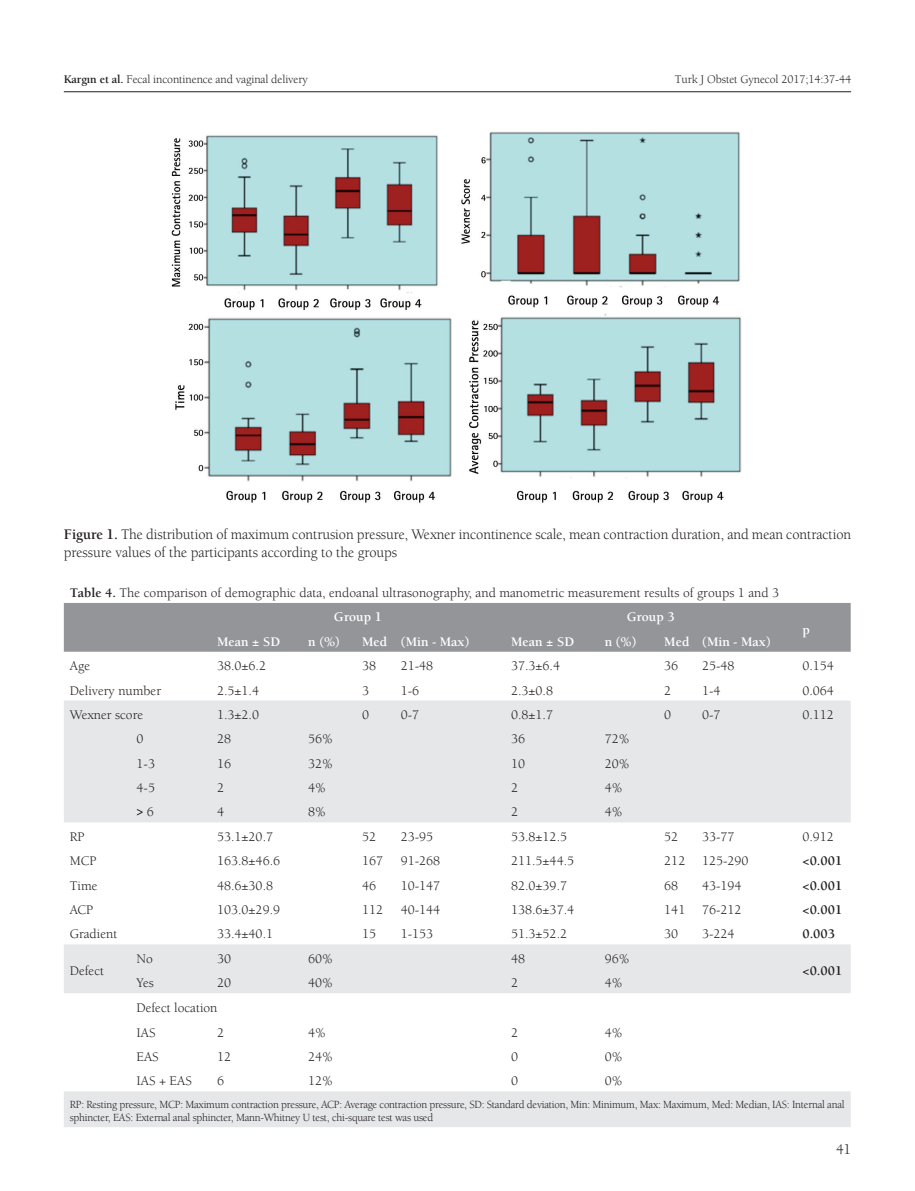
<style>
.page{position:relative;width:915px;height:1191px;background:#fff}
.page>*{position:absolute;margin:0;border:0;box-sizing:border-box;transform-origin:0 0}
.RESİM-ALTI{font:15px/17.7px "Berkeley Book Tr";letter-spacing:-.005em;color:#231f20;scale:.96 1}
.RESİM-ALTI-2{font:15px "Berkeley Book Tr";letter-spacing:-.005em;color:#231f20}
.TABLO-YAZI{font:13.5px "Berkeley Book Tr";color:#231f20}
.TABLO-BASLIK{font:13.5px "Berkeley Book Tr";color:#231f20}
.TABLO-ARA{font:700 13.5px "Berkeley";color:#fff}
.TABLO-YAZI-2{font:13.5px "Berkeley Bold Tr";color:#231f20}
.TABLO-YAZI-3{font:13.5px "Calibri";color:#231f20}
.t1{font:12px "Berkeley Book Tr";letter-spacing:-.01em;color:#231f20}
.TABLO-ALTI{font:11.25px/13.5px "Berkeley Book Tr";letter-spacing:-.02em;color:#231f20}
.s1{font-family:"Berkeley Bold Tr"}
.s2{font-family:"Berkeley";font-weight:700}
.s3{font-family:"Berkeley Book Tr"}
</style>
<div class="page">
<hr style="left:64px;top:91px;width:786px;height:1px;background:#231f20">
<img style="left:171px;top:131px;width:571px;height:372px">
<div style="left:64px;top:603px;width:786px;height:48px;background:#939598"></div>
<svg style="left:64px;top:700px;width:786px;height:427px"></svg>
<p class="t1" style="left:64px;top:72px;width:245px"><span class="s1">Kargın et al.</span> Fecal incontinence and vaginal delivery</p>
<p class="t1" style="left:674px;top:72px;width:178px">Turk J Obstet Gynecol 2017;14:37-44</p>
<p class="RESİM-ALTI" style="left:64px;top:525px;width:821px"><span class="s2">Figure 1.</span> The distribution of maximum contrusion pressure, Wexner incontinence scale, mean contraction duration, and mean contraction pressure values of the participants according to the groups</p>
<p class="TABLO-BASLIK" style="left:70px;top:584px;width:710px"><span class="s1">Table 4.</span> The comparison of demographic data, endoanal ultrasonography, and manometric measurement results of groups 1 and 3</p>
<p class="TABLO-ARA" style="left:334px;top:609px;width:50px">Group 1</p>
<p class="TABLO-ARA" style="left:626px;top:609px;width:50px">Group 3</p>
<p class="TABLO-ARA" style="left:802px;top:621px;width:9px">p</p>
<p class="TABLO-ARA" style="left:217px;top:633px;width:64px">Mean ± SD</p>
<p class="TABLO-ARA" style="left:308px;top:633px;width:33px">n (%)</p>
<p class="TABLO-ARA" style="left:362px;top:633px;width:27px">Med</p>
<p class="TABLO-ARA" style="left:400px;top:633px;width:70px">(Min - Max)</p>
<p class="TABLO-ARA" style="left:511px;top:633px;width:64px">Mean ± SD</p>
<p class="TABLO-ARA" style="left:604px;top:633px;width:33px">n (%)</p>
<p class="TABLO-ARA" style="left:664px;top:633px;width:27px">Med</p>
<p class="TABLO-ARA" style="left:701px;top:633px;width:70px">(Min - Max)</p>
<p class="TABLO-YAZI" style="left:70px;top:657px;width:22px">Age</p>
<p class="TABLO-YAZI" style="left:217px;top:657px;width:51px">38.0±6.2</p>
<p class="TABLO-YAZI" style="left:362px;top:657px;width:16px">38</p>
<p class="TABLO-YAZI" style="left:400px;top:657px;width:34px">21-48</p>
<p class="TABLO-YAZI" style="left:511px;top:657px;width:51px">37.3±6.4</p>
<p class="TABLO-YAZI" style="left:664px;top:657px;width:16px">36</p>
<p class="TABLO-YAZI" style="left:701px;top:657px;width:34px">25-48</p>
<p class="TABLO-YAZI" style="left:802px;top:657px;width:33px">0.154</p>
<p class="TABLO-YAZI" style="left:70px;top:682px;width:93px">Delivery number</p>
<p class="TABLO-YAZI" style="left:217px;top:682px;width:44px">2.5±1.4</p>
<p class="TABLO-YAZI" style="left:362px;top:682px;width:9px">3</p>
<p class="TABLO-YAZI" style="left:400px;top:682px;width:20px">1-6</p>
<p class="TABLO-YAZI" style="left:511px;top:682px;width:44px">2.3±0.8</p>
<p class="TABLO-YAZI" style="left:664px;top:682px;width:9px">2</p>
<p class="TABLO-YAZI" style="left:701px;top:682px;width:20px">1-4</p>
<p class="TABLO-YAZI" style="left:802px;top:682px;width:33px">0.064</p>
<p class="TABLO-YAZI" style="left:70px;top:706px;width:75px">Wexner score</p>
<p class="TABLO-YAZI" style="left:217px;top:706px;width:44px">1.3±2.0</p>
<p class="TABLO-YAZI" style="left:362px;top:706px;width:9px">0</p>
<p class="TABLO-YAZI" style="left:400px;top:706px;width:20px">0-7</p>
<p class="TABLO-YAZI" style="left:511px;top:706px;width:44px">0.8±1.7</p>
<p class="TABLO-YAZI" style="left:664px;top:706px;width:9px">0</p>
<p class="TABLO-YAZI" style="left:701px;top:706px;width:20px">0-7</p>
<p class="TABLO-YAZI" style="left:802px;top:706px;width:33px">0.112</p>
<p class="TABLO-YAZI" style="left:136px;top:731px;width:9px">0</p>
<p class="TABLO-YAZI" style="left:217px;top:731px;width:16px">28</p>
<p class="TABLO-YAZI" style="left:308px;top:731px;width:26px">56%</p>
<p class="TABLO-YAZI" style="left:511px;top:731px;width:16px">36</p>
<p class="TABLO-YAZI" style="left:604px;top:731px;width:26px">72%</p>
<p class="TABLO-YAZI" style="left:136px;top:755px;width:20px">1-3</p>
<p class="TABLO-YAZI" style="left:217px;top:755px;width:16px">16</p>
<p class="TABLO-YAZI" style="left:308px;top:755px;width:26px">32%</p>
<p class="TABLO-YAZI" style="left:511px;top:755px;width:16px">10</p>
<p class="TABLO-YAZI" style="left:604px;top:755px;width:26px">20%</p>
<p class="TABLO-YAZI" style="left:136px;top:779px;width:20px">4-5</p>
<p class="TABLO-YAZI" style="left:217px;top:779px;width:9px">2</p>
<p class="TABLO-YAZI" style="left:308px;top:779px;width:19px">4%</p>
<p class="TABLO-YAZI" style="left:511px;top:779px;width:9px">2</p>
<p class="TABLO-YAZI" style="left:604px;top:779px;width:19px">4%</p>
<p class="TABLO-YAZI-3" style="left:136px;top:803px;width:19px">˃ <span class="s3">6</span></p>
<p class="TABLO-YAZI" style="left:217px;top:804px;width:9px">4</p>
<p class="TABLO-YAZI" style="left:308px;top:804px;width:19px">8%</p>
<p class="TABLO-YAZI" style="left:511px;top:804px;width:9px">2</p>
<p class="TABLO-YAZI" style="left:604px;top:804px;width:19px">4%</p>
<p class="TABLO-YAZI" style="left:70px;top:828px;width:16px">RP</p>
<p class="TABLO-YAZI" style="left:217px;top:828px;width:58px">53.1±20.7</p>
<p class="TABLO-YAZI" style="left:362px;top:828px;width:16px">52</p>
<p class="TABLO-YAZI" style="left:400px;top:828px;width:34px">23-95</p>
<p class="TABLO-YAZI" style="left:511px;top:828px;width:58px">53.8±12.5</p>
<p class="TABLO-YAZI" style="left:664px;top:828px;width:16px">52</p>
<p class="TABLO-YAZI" style="left:701px;top:828px;width:34px">33-77</p>
<p class="TABLO-YAZI" style="left:802px;top:828px;width:33px">0.912</p>
<p class="TABLO-YAZI" style="left:70px;top:853px;width:28px">MCP</p>
<p class="TABLO-YAZI" style="left:217px;top:853px;width:65px">163.8±46.6</p>
<p class="TABLO-YAZI" style="left:362px;top:853px;width:23px">167</p>
<p class="TABLO-YAZI" style="left:400px;top:853px;width:41px">91-268</p>
<p class="TABLO-YAZI" style="left:511px;top:853px;width:65px">211.5±44.5</p>
<p class="TABLO-YAZI" style="left:664px;top:853px;width:23px">212</p>
<p class="TABLO-YAZI" style="left:701px;top:853px;width:48px">125-290</p>
<p class="TABLO-YAZI-2" style="left:802px;top:853px;width:41px">&lt;0.001</p>
<p class="TABLO-YAZI" style="left:70px;top:877px;width:29px">Time</p>
<p class="TABLO-YAZI" style="left:217px;top:877px;width:58px">48.6±30.8</p>
<p class="TABLO-YAZI" style="left:362px;top:877px;width:16px">46</p>
<p class="TABLO-YAZI" style="left:400px;top:877px;width:41px">10-147</p>
<p class="TABLO-YAZI" style="left:511px;top:877px;width:58px">82.0±39.7</p>
<p class="TABLO-YAZI" style="left:664px;top:877px;width:16px">68</p>
<p class="TABLO-YAZI" style="left:701px;top:877px;width:41px">43-194</p>
<p class="TABLO-YAZI-2" style="left:802px;top:877px;width:41px">&lt;0.001</p>
<p class="TABLO-YAZI" style="left:70px;top:901px;width:25px">ACP</p>
<p class="TABLO-YAZI" style="left:217px;top:901px;width:65px">103.0±29.9</p>
<p class="TABLO-YAZI" style="left:362px;top:901px;width:23px">112</p>
<p class="TABLO-YAZI" style="left:400px;top:901px;width:41px">40-144</p>
<p class="TABLO-YAZI" style="left:511px;top:901px;width:65px">138.6±37.4</p>
<p class="TABLO-YAZI" style="left:664px;top:901px;width:23px">141</p>
<p class="TABLO-YAZI" style="left:701px;top:901px;width:41px">76-212</p>
<p class="TABLO-YAZI-2" style="left:802px;top:901px;width:41px">&lt;0.001</p>
<p class="TABLO-YAZI" style="left:70px;top:926px;width:49px">Gradient</p>
<p class="TABLO-YAZI" style="left:217px;top:926px;width:58px">33.4±40.1</p>
<p class="TABLO-YAZI" style="left:362px;top:926px;width:16px">15</p>
<p class="TABLO-YAZI" style="left:400px;top:926px;width:34px">1-153</p>
<p class="TABLO-YAZI" style="left:511px;top:926px;width:58px">51.3±52.2</p>
<p class="TABLO-YAZI" style="left:664px;top:926px;width:16px">30</p>
<p class="TABLO-YAZI" style="left:701px;top:926px;width:34px">3-224</p>
<p class="TABLO-YAZI-2" style="left:802px;top:926px;width:34px">0.003</p>
<p class="TABLO-YAZI" style="left:70px;top:962px;width:36px">Defect</p>
<p class="TABLO-YAZI" style="left:136px;top:950px;width:18px">No</p>
<p class="TABLO-YAZI" style="left:217px;top:950px;width:16px">30</p>
<p class="TABLO-YAZI" style="left:308px;top:950px;width:26px">60%</p>
<p class="TABLO-YAZI" style="left:511px;top:950px;width:16px">48</p>
<p class="TABLO-YAZI" style="left:604px;top:950px;width:26px">96%</p>
<p class="TABLO-YAZI-2" style="left:802px;top:962px;width:41px">&lt;0.001</p>
<p class="TABLO-YAZI" style="left:136px;top:974px;width:19px">Yes</p>
<p class="TABLO-YAZI" style="left:217px;top:974px;width:16px">20</p>
<p class="TABLO-YAZI" style="left:308px;top:974px;width:26px">40%</p>
<p class="TABLO-YAZI" style="left:511px;top:974px;width:9px">2</p>
<p class="TABLO-YAZI" style="left:604px;top:974px;width:19px">4%</p>
<p class="TABLO-YAZI" style="left:136px;top:999px;width:82px">Defect location</p>
<p class="TABLO-YAZI" style="left:136px;top:1024px;width:21px">IAS</p>
<p class="TABLO-YAZI" style="left:217px;top:1024px;width:9px">2</p>
<p class="TABLO-YAZI" style="left:308px;top:1024px;width:19px">4%</p>
<p class="TABLO-YAZI" style="left:511px;top:1024px;width:9px">2</p>
<p class="TABLO-YAZI" style="left:604px;top:1024px;width:19px">4%</p>
<p class="TABLO-YAZI" style="left:136px;top:1048px;width:24px">EAS</p>
<p class="TABLO-YAZI" style="left:217px;top:1048px;width:16px">12</p>
<p class="TABLO-YAZI" style="left:308px;top:1048px;width:26px">24%</p>
<p class="TABLO-YAZI" style="left:511px;top:1048px;width:9px">0</p>
<p class="TABLO-YAZI" style="left:604px;top:1048px;width:19px">0%</p>
<p class="TABLO-YAZI" style="left:136px;top:1073px;width:57px">IAS + EAS</p>
<p class="TABLO-YAZI" style="left:217px;top:1073px;width:9px">6</p>
<p class="TABLO-YAZI" style="left:308px;top:1073px;width:26px">12%</p>
<p class="TABLO-YAZI" style="left:511px;top:1073px;width:9px">0</p>
<p class="TABLO-YAZI" style="left:604px;top:1073px;width:19px">0%</p>
<p class="TABLO-ALTI" style="left:70px;top:1097px;width:776px">RP: Resting pressure, MCP: Maximum contraction pressure, ACP: Average contraction pressure, SD: Standard deviation, Min: Minimum, Max: Maximum, Med: Median, IAS: Internal anal sphincter, EAS: External anal sphincter, Mann-Whitney U test, chi-square test was used</p>
<p class="RESİM-ALTI-2" style="left:835px;top:1140px;width:17px">41</p>
</div>
